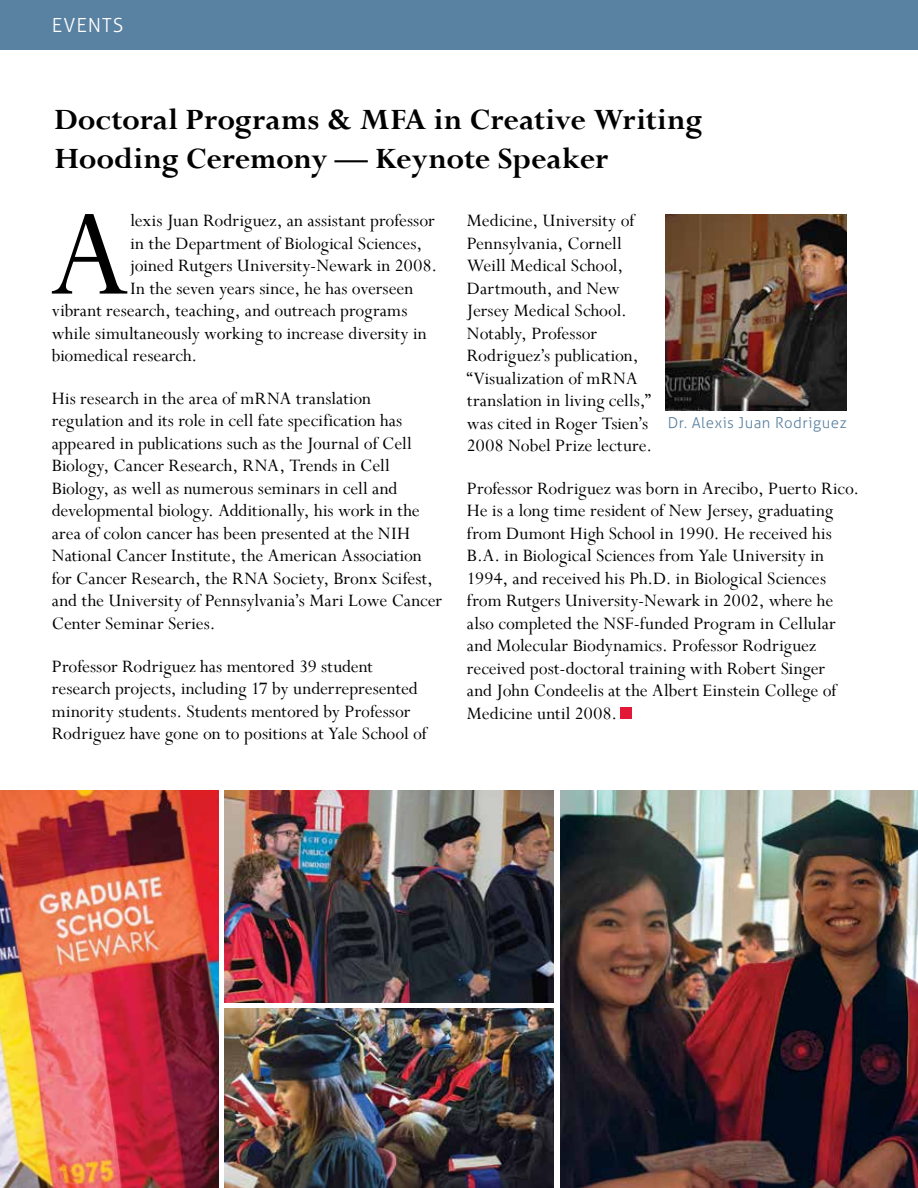
<style>
.page{position:relative;width:918px;height:1188px;background:#fff}
.page>*{position:absolute;margin:0;border:0;box-sizing:border-box;transform-origin:0 0}
.t1{font:137.4px "Perpetua";color:#000}
.t2{font:700 33px/39.6px "Perpetua";letter-spacing:-.005em;color:#000}
.t3{font:19.5px/22.5px "Perpetua";color:#000}
.t4{font:300 19.5px "Aller";letter-spacing:.05em;color:#fff}
.t5{font:300 15px "Aller";letter-spacing:.035em;color:#5981a2}
</style>
<div class="page">
<div style="left:0;top:0;width:918px;height:50px;background:#5981a2"></div>
<div style="left:620px;top:707px;width:12px;height:11px;background:#e31837"></div>
<img style="left:665px;top:214px;width:182px;height:196px">
<img style="left:0;top:791px;width:218px;height:397px">
<img style="left:225px;top:791px;width:329px;height:211px">
<img style="left:560px;top:791px;width:358px;height:397px">
<img style="left:225px;top:1009px;width:329px;height:179px">
<p class="t4" style="left:52px;top:13px;width:73px">EVENTS</p>
<h2 class="t2" style="left:54px;top:99px;width:650px">Doctoral Programs &amp; MFA in Creative Writing<br>Hooding Ceremony — Keynote Speaker</h2>
<h1 class="t1" style="left:49px;top:168px;width:83px">A</h1>
<p class="t3" style="left:130px;top:209px;width:306px">lexis Juan Rodriguez, an assistant professor</p>
<p class="t3" style="left:130px;top:231px;width:293px">in the Department of Biological Sciences,</p>
<p class="t3" style="left:130px;top:254px;width:308px">joined Rutgers University-Newark in 2008.</p>
<p class="t3" style="left:130px;top:276px;width:285px">In the seven years since, he has overseen</p>
<p class="t3" style="left:52px;top:299px;width:357px">vibrant research, teaching, and outreach programs</p>
<p class="t3" style="left:52px;top:321px;width:377px">while simultaneously working to increase diversity in</p>
<p class="t3" style="left:52px;top:344px;width:147px">biomedical research.</p>
<p class="t3" style="left:52px;top:387px;width:392px">His research in the area of mRNA translation regulation and its role in cell fate specification has appeared in publications such as the Journal of Cell Biology, Cancer Research, RNA, Trends in Cell Biology, as well as numerous seminars in cell and developmental biology. Additionally, his work in the area of colon cancer has been presented at the NIH National Cancer Institute, the American Association for Cancer Research, the RNA Society, Bronx Scifest, and the University of Pennsylvania’s Mari Lowe Cancer Center Seminar Series.</p>
<p class="t3" style="left:52px;top:654px;width:377px">Professor Rodriguez has mentored 39 student research projects, including 17 by underrepresented minority students. Students mentored by Professor Rodriguez have gone on to positions at Yale School of</p>
<p class="t3" style="left:467px;top:209px;width:187px">Medicine, University of<br>Pennsylvania, Cornell<br>Weill Medical School,<br>Dartmouth, and New<br>Jersey Medical School.<br>Notably, Professor<br>Rodriguez’s publication, “Visualization of mRNA translation in living cells,” was cited in Roger Tsien’s<br>2008 Nobel Prize lecture.</p>
<p class="t3" style="left:467px;top:477px;width:394px">Professor Rodriguez was born in Arecibo, Puerto Rico.<br>He is a long time resident of New Jersey, graduating from Dumont High School in 1990. He received his B.A. in Biological Sciences from Yale University in 1994, and received his Ph.D. in Biological Sciences from Rutgers University-Newark in 2002, where he also completed the NSF-funded Program in Cellular and Molecular Biodynamics. Professor Rodriguez received post-doctoral training with Robert Singer<br>and John Condeelis at the Albert Einstein College of Medicine until 2008.</p>
<p class="t5" style="left:668px;top:413px;width:180px">Dr. Alexis Juan Rodriguez</p>
</div>
